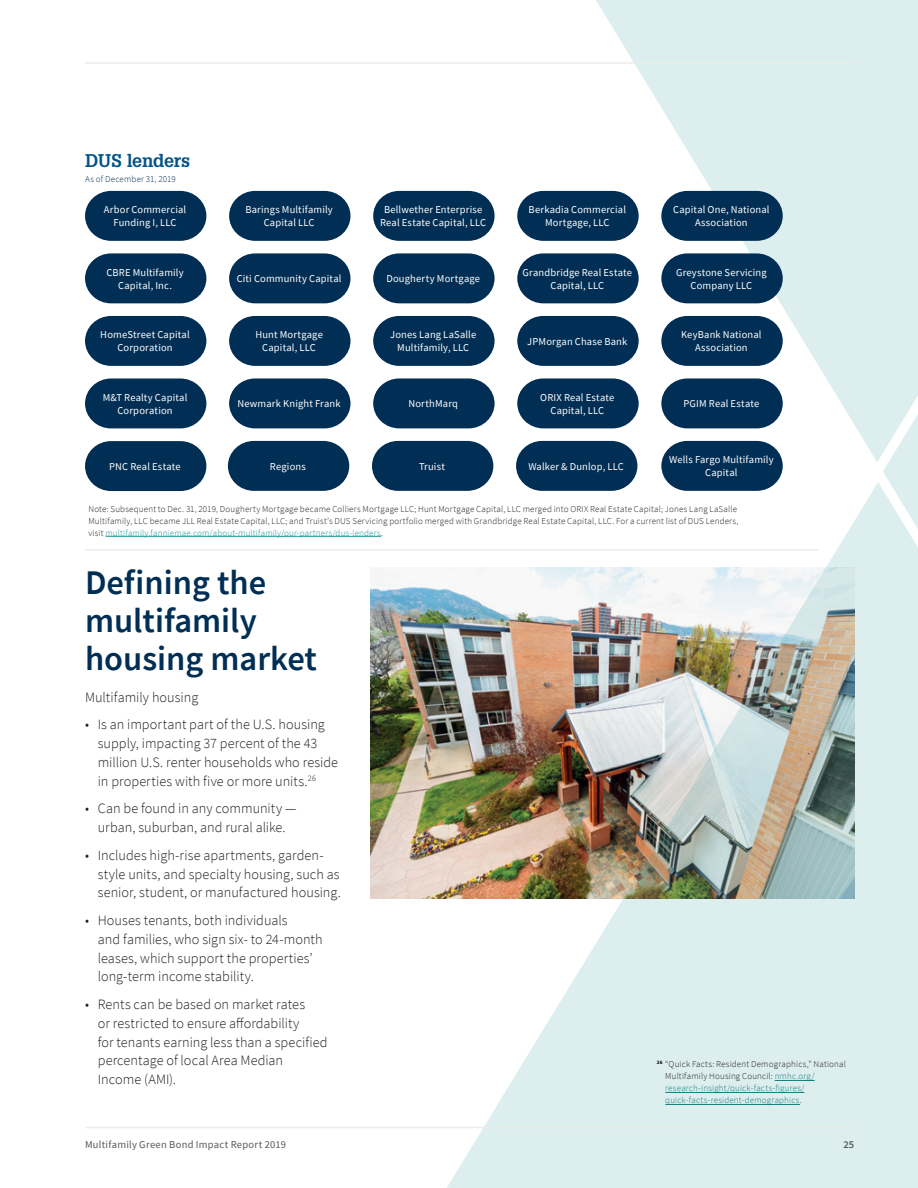
<style>
.page{position:relative;width:918px;height:1188px;background:#fff}
.page>*{position:absolute;margin:0;border:0;box-sizing:border-box;transform-origin:0 0}
.Case_Study___H1{font:600 34.5px/38.2px "Source Sans Pro";color:#002e54}
.t1{font:700 18px "Glypha LT Std";letter-spacing:-.015em;color:#015487}
.Body___Copy___Before{font:300 14.25px/18.8px "Source Sans Pro";color:#231f20}
.Body___Copy{font:10.5px/12.8px "Source Sans Pro";letter-spacing:.015em;color:#fff;text-align:center}
.t2{font:10.5px "Source Sans Pro";letter-spacing:.025em;color:#57585a}
.t3{font:600 10.5px "Source Sans Pro";color:#57585a}
.Body___Footnote{font:300 9px/12px "Source Sans Pro";letter-spacing:.02em;color:#231f20}
.Body___Footnote-2{font:300 9px/12px "Source Sans Pro";letter-spacing:.02em;color:#167b7c}
.Body___Copy-2{font:300 9px "Source Sans Pro";letter-spacing:.025em;color:#002e54}
.s1{color:#209395}
.s2{color:#231f20}
</style>
<div class="page">
<svg style="left:883px;top:462px;width:35px;height:20px"></svg>
<svg style="left:107px;top:0;width:811px;height:462px"></svg>
<div style="left:634px;top:0;width:284px;height:17px;background:#ddeeef"></div>
<img style="left:359px;top:482px;width:559px;height:706px">
<hr style="left:775px;top:1080px;width:40px;height:1px;background:#167b7c">
<hr style="left:665px;top:1092px;width:139px;height:1px;background:#167b7c">
<hr style="left:665px;top:1104px;width:135px;height:1px;background:#167b7c">
<svg style="left:85px;top:316px;width:121px;height:50px;background:#174163"></svg>
<svg style="left:373px;top:316px;width:122px;height:50px;background:#194264"></svg>
<svg style="left:229px;top:316px;width:121px;height:50px;background:#174163"></svg>
<svg style="left:661px;top:316px;width:122px;height:50px;background:#194264"></svg>
<svg style="left:517px;top:316px;width:122px;height:50px;background:#194264"></svg>
<svg style="left:228px;top:441px;width:121px;height:50px;background:#174163"></svg>
<svg style="left:516px;top:441px;width:121px;height:50px;background:#174163"></svg>
<svg style="left:661px;top:441px;width:122px;height:50px;background:#194265"></svg>
<svg style="left:372px;top:441px;width:121px;height:50px;background:#174163"></svg>
<svg style="left:85px;top:441px;width:121px;height:50px;background:#174163"></svg>
<svg style="left:85px;top:379px;width:121px;height:49px;background:#153f62"></svg>
<svg style="left:661px;top:378px;width:122px;height:50px;background:#1a4365"></svg>
<svg style="left:229px;top:378px;width:121px;height:50px;background:#184264"></svg>
<svg style="left:373px;top:378px;width:122px;height:50px;background:#1a4365"></svg>
<svg style="left:517px;top:378px;width:122px;height:50px;background:#1a4365"></svg>
<svg style="left:85px;top:191px;width:121px;height:50px;background:#174163"></svg>
<svg style="left:229px;top:191px;width:121px;height:50px;background:#174163"></svg>
<svg style="left:517px;top:191px;width:122px;height:50px;background:#194265"></svg>
<svg style="left:373px;top:191px;width:122px;height:50px;background:#194265"></svg>
<svg style="left:661px;top:191px;width:122px;height:50px;background:#174264"></svg>
<svg style="left:661px;top:253px;width:122px;height:50px;background:#194265"></svg>
<svg style="left:85px;top:253px;width:121px;height:50px;background:#184264"></svg>
<svg style="left:373px;top:253px;width:122px;height:50px;background:#1a4365"></svg>
<svg style="left:229px;top:253px;width:121px;height:50px;background:#184264"></svg>
<svg style="left:517px;top:253px;width:122px;height:50px;background:#1a4365"></svg>
<hr style="left:85px;top:549px;width:734px;height:2px;background:#ecedea">
<hr style="left:106px;top:536px;width:275px;height:1px;background:#209395">
<hr style="left:85px;top:62px;width:769px;height:2px;background:#ecedea">
<hr style="left:85px;top:1127px;width:769px;height:1px;background:#ecedea">
<h1 class="t1" style="left:85px;top:149px;width:107px">DUS lenders</h1>
<p class="Body___Copy-2" style="left:85px;top:173px;width:92px">As of December 31, 2019</p>
<p class="Body___Copy" style="left:104px;top:204px;width:84px">Arbor Commercial<br>Funding I, LLC</p>
<p class="Body___Copy" style="left:245px;top:204px;width:89px">Barings Multifamily<br>Capital LLC</p>
<p class="Body___Copy" style="left:529px;top:204px;width:99px">Berkadia Commercial<br>Mortgage, LLC</p>
<p class="Body___Copy" style="left:380px;top:204px;width:108px">Bellwether Enterprise<br>Real Estate Capital, LLC</p>
<p class="Body___Copy" style="left:673px;top:204px;width:98px">Capital One, National<br>Association</p>
<p class="Body___Copy" style="left:106px;top:266px;width:79px">CBRE Multifamily<br>Capital, Inc.</p>
<p class="Body___Copy" style="left:237px;top:272px;width:106px">Citi Community Capital</p>
<p class="Body___Copy" style="left:386px;top:272px;width:95px">Dougherty Mortgage</p>
<p class="Body___Copy" style="left:522px;top:266px;width:111px">Grandbridge Real Estate<br>Capital, LLC</p>
<p class="Body___Copy" style="left:676px;top:266px;width:92px">Greystone Servicing<br>Company LLC</p>
<p class="Body___Copy" style="left:100px;top:329px;width:91px">HomeStreet Capital<br>Corporation</p>
<p class="Body___Copy" style="left:390px;top:329px;width:88px">Jones Lang LaSalle<br>Multifamily, LLC</p>
<p class="Body___Copy" style="left:255px;top:329px;width:69px">Hunt Mortgage<br>Capital, LLC</p>
<p class="Body___Copy" style="left:681px;top:329px;width:82px">KeyBank National<br>Association</p>
<p class="Body___Copy" style="left:527px;top:335px;width:102px">JPMorgan Chase Bank</p>
<p class="Body___Copy" style="left:103px;top:391px;width:86px">M&amp;T Realty Capital<br>Corporation</p>
<p class="Body___Copy" style="left:238px;top:397px;width:105px">Newmark Knight Frank</p>
<p class="Body___Copy" style="left:408px;top:397px;width:51px">NorthMarq</p>
<p class="Body___Copy" style="left:683px;top:397px;width:77px">PGIM Real Estate</p>
<p class="Body___Copy" style="left:540px;top:391px;width:76px">ORIX Real Estate<br>Capital, LLC</p>
<p class="Body___Copy" style="left:270px;top:460px;width:37px">Regions</p>
<p class="Body___Copy" style="left:528px;top:460px;width:97px">Walker &amp; Dunlop, LLC</p>
<p class="Body___Copy" style="left:669px;top:454px;width:106px">Wells Fargo Multifamily<br>Capital</p>
<p class="Body___Copy" style="left:109px;top:460px;width:73px">PNC Real Estate</p>
<p class="Body___Copy" style="left:419px;top:460px;width:27px">Truist</p>
<p class="Body___Footnote" style="left:88px;top:503px;width:651px">Note: Subsequent to Dec. 31, 2019, Dougherty Mortgage became Colliers Mortgage LLC; Hunt Mortgage Capital, LLC merged into ORIX Real Estate Capital; Jones Lang LaSalle<br>Multifamily, LLC became JLL Real Estate Capital, LLC; and Truist’s DUS Servicing portfolio merged with Grandbridge Real Estate Capital, LLC. For a current list of DUS Lenders, visit <span class="s1">multifamily.fanniemae.com/about-multifamily/our-partners/dus-lenders</span>.</p>
<p class="Case_Study___H1" style="left:85px;top:563px;width:234px">Defining the multifamily housing market</p>
<p class="Body___Copy___Before" style="left:85px;top:688px;width:115px">Multifamily housing</p>
<p class="Body___Copy___Before" style="left:98px;top:715px;width:242px;text-indent:-13px">• Is an important part of the U.S. housing supply, impacting 37 percent of the 43 million U.S. renter households who reside in properties with five or more units.<sup>26</sup></p>
<p class="Body___Copy___Before" style="left:85px;top:799px;width:213px;text-align:center">• Can be found in any community — urban, suburban, and rural alike.</p>
<p class="Body___Copy___Before" style="left:98px;top:846px;width:245px;text-indent:-13px">• Includes high-rise apartments, garden&shy;style units, and specialty housing, such as senior, student, or manufactured housing.</p>
<p class="Body___Copy___Before" style="left:98px;top:911px;width:226px;text-indent:-13px">• Houses tenants, both individuals<br>and families, who sign six- to 24-month leases, which support the properties’ long-term income stability.</p>
<p class="Body___Copy___Before" style="left:98px;top:995px;width:231px;text-indent:-13px">• Rents can be based on market rates<br>or restricted to ensure affordability<br>for tenants earning less than a specified percentage of local Area Median<br>Income (AMI).</p>
<p class="Body___Footnote-2" style="left:665px;top:1058px;width:182px;text-indent:-9px"><sup>26</sup> <span class="s2">“Quick Facts: Resident Demographics,” National Multifamily Housing Council:</span> nmhc.org/ research-insight/quick-facts-figures/ quick-facts-resident-demographics<span class="s2">.</span></p>
<p class="t2" style="left:85px;top:1138px;width:203px">Multifamily Green Bond Impact Report 2019</p>
<p class="t3" style="left:843px;top:1138px;width:12px">25</p>
</div>
